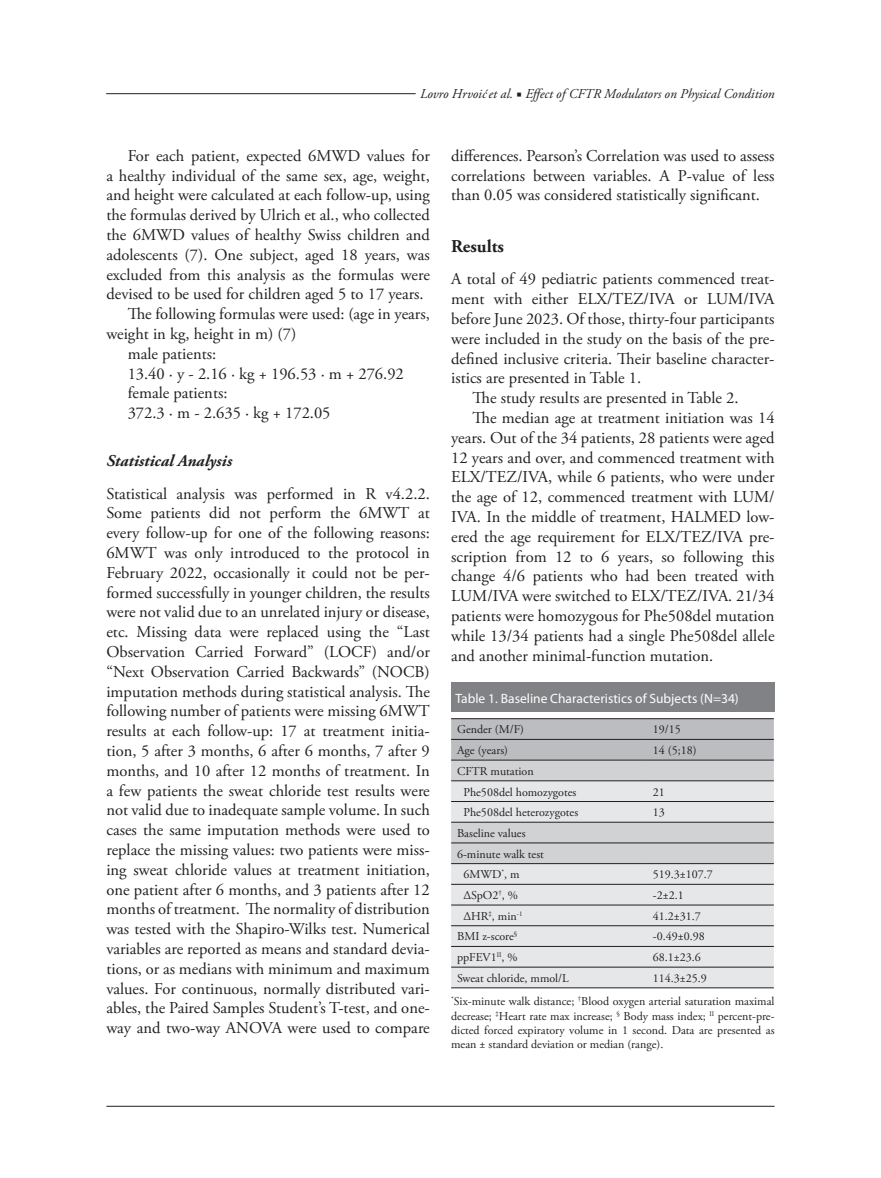
<style>
.page{position:relative;width:881px;height:1178px;background:#fff}
.page>*{position:absolute;margin:0;border:0;box-sizing:border-box;transform-origin:0 0}
.Podnaslov_prvi_red{font:700 18px "Adobe Garamond Pro";color:#231f20}
.Tekst_prvi_pasus{font:16.5px/19.8px "Adobe Garamond Pro";color:#231f20;text-align:justify}
.Tekst{font:16.5px/19.8px "Adobe Garamond Pro";color:#231f20}
.Podnaslov_11_bold_it{font:italic 700 16.5px "Adobe Garamond Pro";color:#231f20}
.Glava_desno{font:italic 13.5px "Adobe Garamond Pro";color:#231f20}
.Tabela_naslov{font:13.5px "Myriad Pro";color:#fff}
.Tabela_potpis{font:12px/14.4px "Adobe Garamond Pro";color:#231f20;text-align:justify}
.Tabela{font:12px "Adobe Garamond Pro";color:#231f20}
.Tabela_uvuceno{font:12px "Adobe Garamond Pro";color:#231f20}
.s1{font-family:"Minion Pro";font-style:normal}
</style>
<div class="page">
<hr style="left:106px;top:1106px;width:668px;height:1px;background:#231f20">
<hr style="left:106px;top:93px;width:309px;height:1px;background:#231f20">
<div style="left:451px;top:682px;width:323px;height:30px;background:#808285"></div>
<svg style="left:451px;top:719px;width:322px;height:61px;background:#c1c1c4"></svg>
<svg style="left:451px;top:781px;width:322px;height:206px;background:#dfe0e2"></svg>
<hr style="left:451px;top:718px;width:195px;height:1px;background:#231f20">
<hr style="left:646px;top:718px;width:127px;height:1px;background:#231f20">
<hr style="left:451px;top:739px;width:195px;height:1px;background:#231f20">
<hr style="left:646px;top:739px;width:127px;height:1px;background:#231f20">
<hr style="left:451px;top:760px;width:195px;height:1px;background:#231f20">
<hr style="left:646px;top:760px;width:127px;height:1px;background:#231f20">
<hr style="left:451px;top:780px;width:195px;height:1px;background:#231f20">
<hr style="left:646px;top:780px;width:127px;height:1px;background:#231f20">
<hr style="left:451px;top:801px;width:195px;height:1px;background:#231f20">
<hr style="left:646px;top:801px;width:127px;height:1px;background:#231f20">
<hr style="left:451px;top:822px;width:195px;height:1px;background:#231f20">
<hr style="left:646px;top:822px;width:127px;height:1px;background:#231f20">
<hr style="left:451px;top:842px;width:195px;height:1px;background:#231f20">
<hr style="left:646px;top:842px;width:127px;height:1px;background:#231f20">
<hr style="left:451px;top:863px;width:195px;height:1px;background:#231f20">
<hr style="left:646px;top:863px;width:127px;height:1px;background:#231f20">
<hr style="left:451px;top:884px;width:195px;height:1px;background:#231f20">
<hr style="left:646px;top:884px;width:127px;height:1px;background:#231f20">
<hr style="left:451px;top:905px;width:195px;height:1px;background:#231f20">
<hr style="left:646px;top:905px;width:127px;height:1px;background:#231f20">
<hr style="left:451px;top:925px;width:195px;height:1px;background:#231f20">
<hr style="left:646px;top:925px;width:127px;height:1px;background:#231f20">
<hr style="left:451px;top:946px;width:195px;height:1px;background:#231f20">
<hr style="left:646px;top:946px;width:127px;height:1px;background:#231f20">
<hr style="left:451px;top:967px;width:195px;height:1px;background:#231f20">
<hr style="left:646px;top:967px;width:127px;height:1px;background:#231f20">
<hr style="left:451px;top:987px;width:195px;height:1px;background:#231f20">
<hr style="left:646px;top:987px;width:127px;height:1px;background:#231f20">
<p class="Glava_desno" style="left:420px;top:85px;width:356px">Lovro Hrvoićet al. <span class="s1">■</span> Effect of CFTR Modulators on Physical Condition</p>
<p class="Tekst" style="left:106px;top:146px;width:325px;text-align:justify;text-indent:21px">For each patient, expected 6MWD values for a healthy individual of the same sex, age, weight, and height were calculated at each follow-up, using the formulas derived by Ulrich et al., who collected the 6MWD values of healthy Swiss children and adolescents (7). One subject, aged 18 years, was excluded from this analysis as the formulas were devised to be used for children aged 5 to 17 years.</p>
<p class="Tekst" style="left:106px;top:305px;width:325px;text-indent:21px">The following formulas were used: (age in years, weight in kg, height in m) (7)</p>
<p class="Tekst" style="left:128px;top:344px;width:277px">male patients:<br>13.40 ∙ y - 2.16 ∙ kg + 196.53 ∙ m + 276.92</p>
<p class="Tekst" style="left:128px;top:384px;width:204px">female patients:<br>372.3 ∙ m - 2.635 ∙ kg + 172.05</p>
<p class="Podnaslov_11_bold_it" style="left:106px;top:451px;width:127px">Statistical Analysis</p>
<p class="Tekst_prvi_pasus" style="left:106px;top:484px;width:325px">Statistical analysis was performed in R v4.2.2.<br>Some patients did not perform the 6MWT at every follow-up for one of the following reasons:<br>6MWT was only introduced to the protocol in February 2022, occasionally it could not be per&shy;formed successfully in younger children, the results were not valid due to an unrelated injury or disease, etc. Missing data were replaced using the “Last Observation Carried Forward” (LOCF) and/or “Next Observation Carried Backwards” (NOCB) imputation methods during statistical analysis. The following number of patients were missing 6MWT results at each follow-up: 17 at treatment initia&shy;tion, 5 after 3 months, 6 after 6 months, 7 after 9 months, and 10 after 12 months of treatment. In a few patients the sweat chloride test results were not valid due to inadequate sample volume. In such cases the same imputation methods were used to replace the missing values: two patients were miss&shy;ing sweat chloride values at treatment initiation, one patient after 6 months, and 3 patients after 12 months of treatment. The normality of distribution was tested with the Shapiro-Wilks test. Numerical variables are reported as means and standard devia&shy;tions, or as medians with minimum and maximum values. For continuous, normally distributed vari&shy;ables, the Paired Samples Student’s T-test, and one&shy;way and two-way ANOVA were used to compare</p>
<p class="Tekst_prvi_pasus" style="left:451px;top:146px;width:325px">differences. Pearson’s Correlation was used to assess correlations between variables. A P-value of less than 0.05 was considered statistically significant.</p>
<p class="Podnaslov_prvi_red" style="left:451px;top:236px;width:54px">Results</p>
<p class="Tekst_prvi_pasus" style="left:451px;top:270px;width:325px">A total of 49 pediatric patients commenced treat&shy;ment with either ELX/TEZ/IVA or LUM/IVA before June 2023. Of those, thirty-four participants were included in the study on the basis of the pre&shy;defined inclusive criteria. Their baseline character&shy;istics are presented in Table 1.</p>
<p class="Tekst" style="left:472px;top:389px;width:267px">The study results are presented in Table 2.</p>
<p class="Tekst" style="left:451px;top:408px;width:325px;text-align:justify;text-indent:21px">The median age at treatment initiation was 14 years. Out of the 34 patients, 28 patients were aged 12 years and over, and commenced treatment with ELX/TEZ/IVA, while 6 patients, who were under the age of 12, commenced treatment with LUM/ IVA. In the middle of treatment, HALMED low&shy;ered the age requirement for ELX/TEZ/IVA pre&shy;scription from 12 to 6 years, so following this change 4/6 patients who had been treated with LUM/IVA were switched to ELX/TEZ/IVA. 21/34 patients were homozygous for Phe508del mutation while 13/34 patients had a single Phe508del allele and another minimal-function mutation.</p>
<p class="Tabela_naslov" style="left:455px;top:690px;width:285px">Table 1. Baseline Characteristics of Subjects (N=34)</p>
<p class="Tabela" style="left:457px;top:722px;width:68px">Gender (M/F)</p>
<p class="Tabela" style="left:652px;top:722px;width:29px">19/15</p>
<p class="Tabela" style="left:457px;top:743px;width:52px">Age (years)</p>
<p class="Tabela" style="left:652px;top:743px;width:45px">14 (5;18)</p>
<p class="Tabela" style="left:457px;top:764px;width:78px">CFTR mutation</p>
<p class="Tabela_uvuceno" style="left:463px;top:784px;width:114px">Phe508del homozygotes</p>
<p class="Tabela" style="left:652px;top:784px;width:13px">21</p>
<p class="Tabela_uvuceno" style="left:463px;top:805px;width:116px">Phe508del heterozygotes</p>
<p class="Tabela" style="left:652px;top:805px;width:13px">13</p>
<p class="Tabela" style="left:457px;top:826px;width:70px">Baseline values</p>
<p class="Tabela" style="left:457px;top:846px;width:88px">6-minute walk test</p>
<p class="Tabela_uvuceno" style="left:463px;top:867px;width:58px">6MWD<sup>*</sup>, m</p>
<p class="Tabela" style="left:652px;top:867px;width:61px">519.3±107.7</p>
<p class="Tabela_uvuceno" style="left:463px;top:888px;width:56px">ΔSpO2<sup>†</sup>, %</p>
<p class="Tabela" style="left:652px;top:888px;width:32px">-2±2.1</p>
<p class="Tabela_uvuceno" style="left:463px;top:909px;width:60px">ΔHR<sup>‡</sup>, min<sup>-1</sup></p>
<p class="Tabela" style="left:652px;top:909px;width:49px">41.2±31.7</p>
<p class="Tabela" style="left:457px;top:929px;width:62px">BMI z-score<sup>§</sup></p>
<p class="Tabela" style="left:652px;top:929px;width:53px">-0.49±0.98</p>
<p class="Tabela" style="left:457px;top:950px;width:62px">ppFEV1<sup>II</sup>, %</p>
<p class="Tabela" style="left:652px;top:950px;width:49px">68.1±23.6</p>
<p class="Tabela" style="left:457px;top:971px;width:113px">Sweat chloride, mmol/L</p>
<p class="Tabela" style="left:652px;top:971px;width:55px">114.3±25.9</p>
<p class="Tabela_potpis" style="left:451px;top:994px;width:325px"><sup>*</sup>Six-minute walk distance; <sup>†</sup>Blood oxygen arterial saturation maximal decrease; <sup>‡</sup>Heart rate max increase; <sup>§</sup> Body mass index; <sup>II</sup> percent-pre&shy;dicted forced expiratory volume in 1 second. Data are presented as mean ± standard deviation or median (range).</p>
</div>
